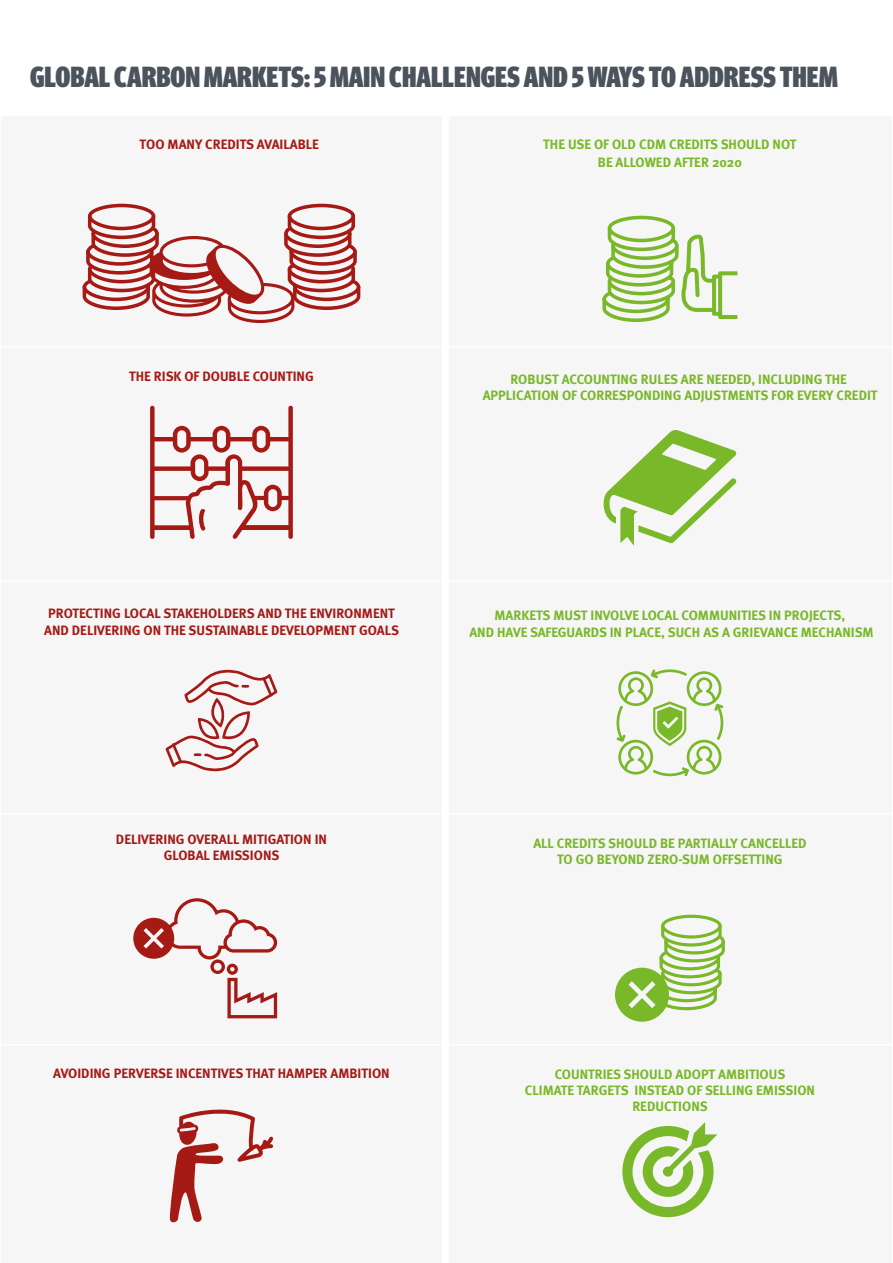
<style>
.page{position:relative;width:893px;height:1263px;background:#fff}
.page>*{position:absolute;margin:0;border:0;box-sizing:border-box;transform-origin:0 0}
.t1{font:900 29.1px "Meta Headline Pro Comp";color:#4b535d}
.t2{font:700 13.5px/16.2px "Meta";color:#79b829;text-align:center}
.t3{font:700 13.5px/16.2px "Meta";color:#a61a16}
</style>
<div class="page">
<div style="left:449px;top:1045px;width:443px;height:218px;background:#f6f6f6"></div>
<div style="left:449px;top:812px;width:443px;height:233px;background:#f6f6f6"></div>
<div style="left:449px;top:580px;width:443px;height:232px;background:#f6f6f6"></div>
<div style="left:449px;top:348px;width:443px;height:232px;background:#f6f6f6"></div>
<div style="left:449px;top:116px;width:443px;height:232px;background:#f6f6f6"></div>
<div style="left:1px;top:1045px;width:440px;height:218px;background:#f6f6f6"></div>
<div style="left:1px;top:812px;width:440px;height:233px;background:#f6f6f6"></div>
<div style="left:1px;top:580px;width:440px;height:232px;background:#f6f6f6"></div>
<div style="left:1px;top:348px;width:440px;height:232px;background:#f6f6f6"></div>
<div style="left:1px;top:116px;width:440px;height:232px;background:#f6f6f6"></div>
<hr style="left:1px;top:346px;width:440px;height:2px;background:#fff">
<hr style="left:1px;top:580px;width:440px;height:2px;background:#fff">
<hr style="left:1px;top:813px;width:440px;height:2px;background:#fff">
<hr style="left:1px;top:1044px;width:440px;height:1px;background:#fff">
<hr style="left:448px;top:346px;width:444px;height:2px;background:#fff">
<hr style="left:448px;top:580px;width:444px;height:2px;background:#fff">
<hr style="left:448px;top:813px;width:444px;height:2px;background:#fff">
<hr style="left:448px;top:1044px;width:444px;height:1px;background:#fff">
<svg style="left:150px;top:406px;width:143px;height:133px"></svg>
<svg style="left:602px;top:216px;width:135px;height:106px"></svg>
<svg style="left:603px;top:430px;width:133px;height:116px"></svg>
<svg style="left:165px;top:669px;width:112px;height:103px"></svg>
<svg style="left:616px;top:669px;width:107px;height:107px"></svg>
<svg style="left:615px;top:915px;width:110px;height:107px"></svg>
<svg style="left:133px;top:898px;width:144px;height:120px"></svg>
<svg style="left:170px;top:1109px;width:103px;height:114px"></svg>
<svg style="left:622px;top:1122px;width:95px;height:95px"></svg>
<svg style="left:83px;top:204px;width:277px;height:119px"></svg>
<h1 class="t1" style="left:30px;top:54px;width:809px">GLOBAL CARBON MARKETS: 5 MAIN CHALLENGES AND 5 WAYS TO ADDRESS THEM</h1>
<p class="t3" style="left:140px;top:136px;width:181px">TOO MANY CREDITS AVAILABLE</p>
<p class="t2" style="left:543px;top:135px;width:255px;line-height:18px">THE USE OF OLD CDM CREDITS SHOULD NOT<br>BE ALLOWED AFTER 2020</p>
<p class="t3" style="left:129px;top:368px;width:186px">THE RISK OF DOUBLE COUNTING</p>
<p class="t2" style="left:483px;top:371px;width:396px">ROBUST ACCOUNTING RULES ARE NEEDED, INCLUDING THE<br>APPLICATION OF CORRESPONDING ADJUSTMENTS FOR EVERY CREDIT</p>
<p class="t3" style="left:44px;top:605px;width:356px">PROTECTING LOCAL STAKEHOLDERS AND THE ENVIRONMENT<br>AND DELIVERING ON THE SUSTAINABLE DEVELOPMENT GOALS</p>
<p class="t2" style="left:469px;top:607px;width:406px">MARKETS MUST INVOLVE LOCAL COMMUNITIES IN PROJECTS,<br>AND HAVE SAFEGUARDS IN PLACE, SUCH AS A GRIEVANCE MECHANISM</p>
<p class="t3" style="left:116px;top:831px;width:213px;text-align:center">DELIVERING OVERALL MITIGATION IN<br>GLOBAL EMISSIONS</p>
<p class="t2" style="left:533px;top:835px;width:275px">ALL CREDITS SHOULD BE PARTIALLY CANCELLED<br>TO GO BEYOND ZERO-SUM OFFSETTING</p>
<p class="t3" style="left:53px;top:1065px;width:338px">AVOIDING PERVERSE INCENTIVES THAT HAMPER AMBITION</p>
<p class="t2" style="left:525px;top:1066px;width:292px">COUNTRIES SHOULD ADOPT AMBITIOUS<br>CLIMATE TARGETS INSTEAD OF SELLING EMISSION<br>REDUCTIONS</p>
</div>
